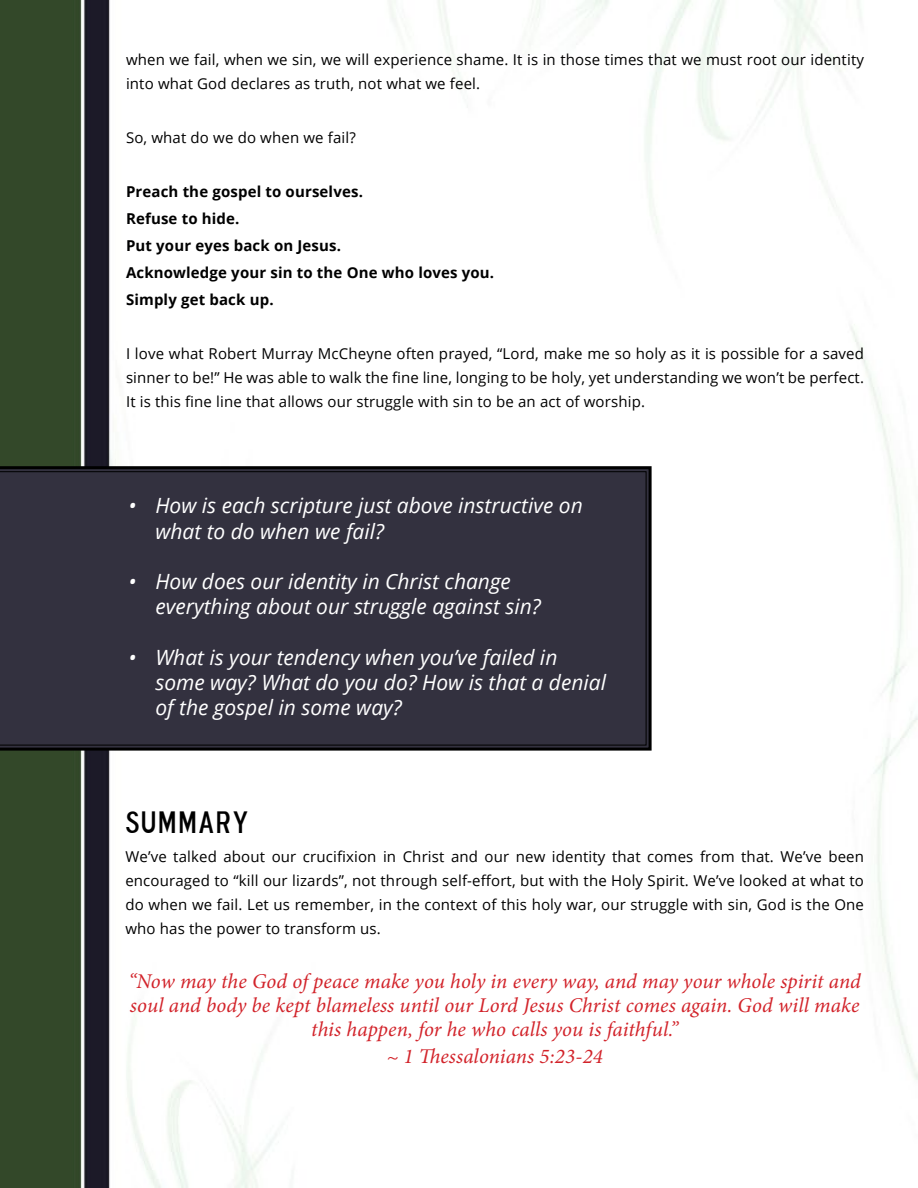
<style>
.page{position:relative;width:918px;height:1188px;background:#fff}
.page>*{position:absolute;margin:0;border:0;box-sizing:border-box;transform-origin:0 0}
.t1{font:30.75px "Blue Highway D Type";letter-spacing:.05em;color:#000}
.t2{font:italic 21px/25.2px "Open Sans";color:#fff}
.t3{font:italic 21px/24px "Minion Pro";letter-spacing:.005em;color:#d2232a;text-align:center}
.t4{font:15px/24px "Open Sans";letter-spacing:.01em;color:#000;text-align:justify}
.t5{font:700 15px/27px "Open Sans";letter-spacing:.01em;color:#000}
</style>
<div class="page">
<img style="left:0;top:0;width:918px;height:1188px">
<svg style="left:0;top:465px;width:653px;height:287px"></svg>
<div style="left:0;top:471px;width:647px;height:275px;background:#33313f"></div>
<p class="t4" style="left:126px;top:48px;width:740px">when we fail, when we sin, we will experience shame. It is in those times that we must root our identity into what God declares as truth, not what we feel.</p>
<p class="t4" style="left:126px;top:126px;width:231px">So, what do we do when we fail?</p>
<p class="t5" style="left:126px;top:178px;width:370px">Preach the gospel to ourselves.<br>Refuse to hide.<br>Put your eyes back on Jesus.<br>Acknowledge your sin to the One who loves you.<br>Simply get back up.</p>
<p class="t4" style="left:126px;top:342px;width:740px">I love what Robert Murray McCheyne often prayed, “Lord, make me so holy as it is possible for a saved sinner to be!” He was able to walk the fine line, longing to be holy, yet understanding we won’t be perfect.<br>It is this fine line that allows our struggle with sin to be an act of worship.</p>
<h2 class="t2" style="left:155px;top:493px;width:429px;text-indent:-27px">• How is each scripture just above instructive on what to do when we fail?</h2>
<h2 class="t2" style="left:155px;top:568px;width:387px;text-indent:-27px">• How does our identity in Christ change everything about our struggle against sin?</h2>
<h2 class="t2" style="left:155px;top:644px;width:452px;text-indent:-27px">• What is your tendency when you’ve failed in some way? What do you do? How is that a denial of the gospel in some way?</h2>
<h1 class="t1" style="left:126px;top:802px;width:123px">SUMMARY</h1>
<p class="t4" style="left:125px;top:844px;width:740px">We’ve talked about our crucifixion in Christ and our new identity that comes from that. We’ve been encouraged to “kill our lizards”, not through self-effort, but with the Holy Spirit. We’ve looked at what to do when we fail. Let us remember, in the context of this holy war, our struggle with sin, God is the One who has the power to transform us.</p>
<h2 class="t3" style="left:128px;top:969px;width:734px">“Now may the God of peace make you holy in every way, and may your whole spirit and soul and body be kept blameless until our Lord Jesus Christ comes again. God will make this happen, for he who calls you is faithful.”</h2>
<h2 class="t3" style="left:386px;top:1044px;width:218px">~ 1 Thessalonians 5:23-24</h2>
</div>
